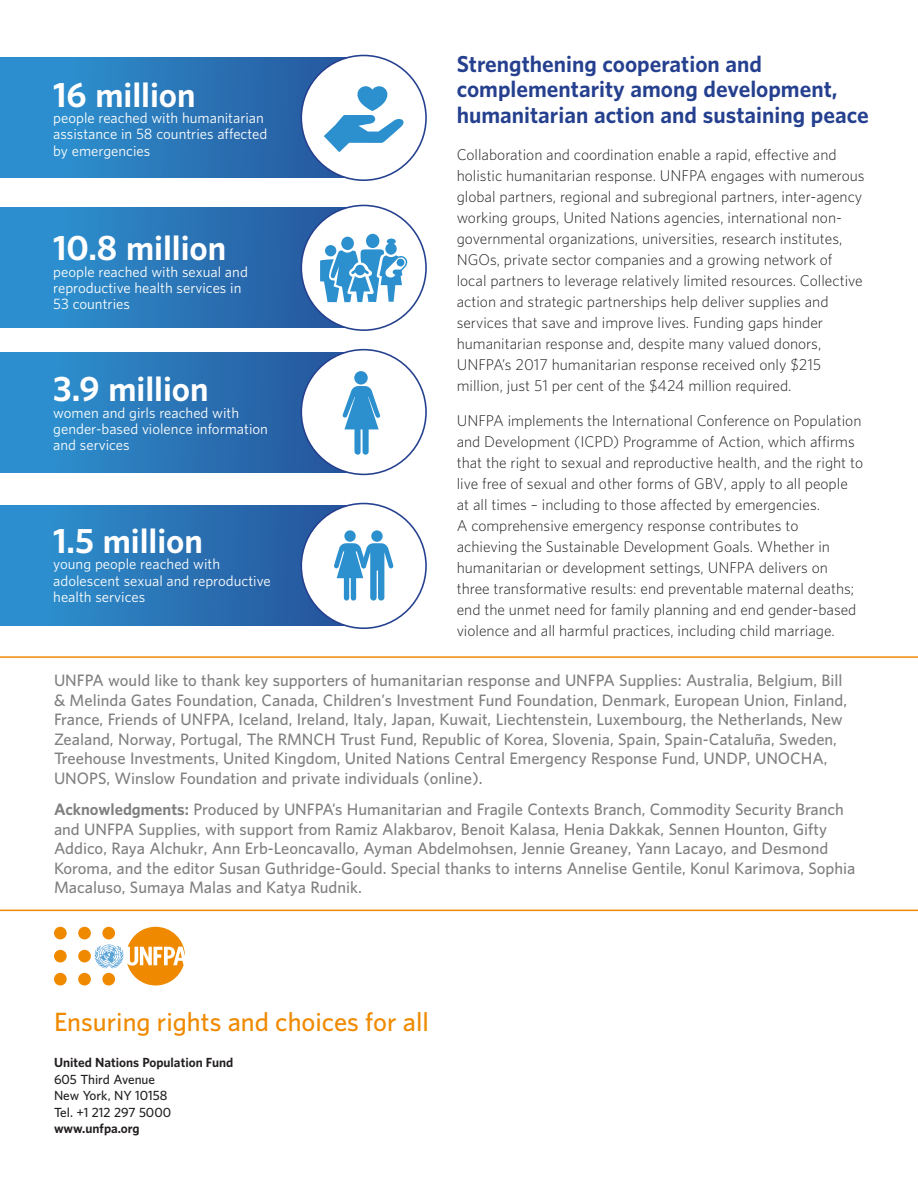
<style>
.page{position:relative;width:918px;height:1188px;background:#fff}
.page>*{position:absolute;margin:0;border:0;box-sizing:border-box;transform-origin:0 0}
.Key_fact_2{font:700 31.5px "UNFPA";color:#fff}
.Excerpts{font:600 24px "UNFPA";color:#ef8a00}
.Bubble_headers{font:700 21px/25.5px "UNFPA";color:#25408f}
.t1{font:600 15px/19.5px "UNFPA";color:#808080}
.Flyer_Running_text{font:300 14.25px/21px "UNFPA";color:#231f20}
.Key_fact_2-2{font:13.5px/16.2px "UNFPA Text";color:#fff}
.t2{font:600 12px "UNFPA";color:#231f20}
.t3{font:700 12px "UNFPA";color:#231f20}
.s1{font-weight:700}
</style>
<div class="page">
<div style="left:0;top:352px;width:371px;height:120px;background:linear-gradient(to right,#2e97d4,#254e95)"></div>
<div style="left:0;top:506px;width:371px;height:120px;background:linear-gradient(to right,#2e96d3,#254c94)"></div>
<div style="left:0;top:58px;width:371px;height:120px;background:linear-gradient(to right,#2e97d5,#265298)"></div>
<div style="left:301px;top:55px;width:125px;height:125px;background:#fff;border-radius:50%"></div>
<div style="left:301px;top:55px;width:126px;height:126px;border:2px solid #25408f;border-radius:50%"></div>
<div style="left:0;top:208px;width:371px;height:120px;background:linear-gradient(to right,#2e97d4,#265097)"></div>
<div style="left:301px;top:205px;width:125px;height:125px;background:#fff;border-radius:50%"></div>
<div style="left:301px;top:205px;width:126px;height:126px;border:2px solid #25408f;border-radius:50%"></div>
<div style="left:366px;top:234px;width:13px;height:14px;background:#2c8fce;border-radius:50%"></div>
<svg style="left:320px;top:237px;width:88px;height:65px"></svg>
<div style="left:301px;top:350px;width:125px;height:124px;background:#fff;border-radius:50%"></div>
<div style="left:301px;top:349px;width:126px;height:126px;border:2px solid #25408f;border-radius:50%"></div>
<div style="left:301px;top:504px;width:125px;height:124px;background:#fff;border-radius:50%"></div>
<div style="left:301px;top:503px;width:126px;height:126px;border:2px solid #25408f;border-radius:50%"></div>
<svg style="left:324px;top:86px;width:80px;height:66px"></svg>
<div style="left:344px;top:530px;width:12px;height:12px;background:#2c8fce;border-radius:50%"></div>
<svg style="left:334px;top:543px;width:60px;height:58px"></svg>
<div style="left:371px;top:530px;width:12px;height:12px;background:#2c8fce;border-radius:50%"></div>
<div style="left:354px;top:371px;width:14px;height:14px;background:#2c8fce;border-radius:50%"></div>
<svg style="left:342px;top:386px;width:39px;height:69px"></svg>
<div style="left:78px;top:950px;width:13px;height:12px;background:#ef8a00;border-radius:50%"></div>
<div style="left:78px;top:973px;width:13px;height:12px;background:#ef8a00;border-radius:50%"></div>
<div style="left:78px;top:927px;width:13px;height:12px;background:#ef8a00;border-radius:50%"></div>
<div style="left:54px;top:950px;width:13px;height:12px;background:#ef8a00;border-radius:50%"></div>
<div style="left:54px;top:973px;width:13px;height:12px;background:#ef8a00;border-radius:50%"></div>
<div style="left:54px;top:927px;width:13px;height:12px;background:#ef8a00;border-radius:50%"></div>
<svg style="left:95px;top:927px;width:90px;height:58px"></svg>
<hr style="left:0;top:910px;width:918px;height:1px;background:#ef8a00">
<hr style="left:0;top:656px;width:918px;height:2px;background:#ef8a00">
<p class="Key_fact_2" style="left:53px;top:74px;width:144px">16 million</p>
<p class="Key_fact_2-2" style="left:53px;top:109px;width:216px">people reached with humanitarian assistance in 58 countries affected by emergencies</p>
<p class="Key_fact_2" style="left:53px;top:227px;width:175px">10.8 million</p>
<p class="Key_fact_2-2" style="left:53px;top:263px;width:196px">people reached with sexual and reproductive health services in<br>53 countries</p>
<p class="Key_fact_2" style="left:53px;top:368px;width:157px">3.9 million</p>
<p class="Key_fact_2-2" style="left:53px;top:404px;width:216px">women and girls reached with gender-based violence information and services</p>
<p class="Key_fact_2" style="left:53px;top:520px;width:151px">1.5 million</p>
<p class="Key_fact_2-2" style="left:53px;top:556px;width:219px">young people reached with adolescent sexual and reproductive health services</p>
<p class="Bubble_headers" style="left:457px;top:50px;width:413px">Strengthening cooperation and complementarity among development, humanitarian action and sustaining peace</p>
<p class="Flyer_Running_text" style="left:457px;top:144px;width:410px">Collaboration and coordination enable a rapid, effective and holistic humanitarian response. UNFPA engages with numerous global partners, regional and subregional partners, inter-agency working groups, United Nations agencies, international non&shy;governmental organizations, universities, research institutes, NGOs, private sector companies and a growing network of local partners to leverage relatively limited resources. Collective action and strategic partnerships help deliver supplies and services that save and improve lives. Funding gaps hinder humanitarian response and, despite many valued donors, UNFPA’s 2017 humanitarian response received only $215 million, just 51 per cent of the $424 million required.</p>
<p class="Flyer_Running_text" style="left:457px;top:410px;width:408px">UNFPA implements the International Conference on Population and Development (ICPD) Programme of Action, which affirms that the right to sexual and reproductive health, and the right to live free of sexual and other forms of GBV, apply to all people at all times – including to those affected by emergencies.<br>A comprehensive emergency response contributes to<br>achieving the Sustainable Development Goals. Whether in humanitarian or development settings, UNFPA delivers on three transformative results: end preventable maternal deaths; end the unmet need for family planning and end gender-based violence and all harmful practices, including child marriage.</p>
<p class="t1" style="left:54px;top:670px;width:795px">UNFPA would like to thank key supporters of humanitarian response and UNFPA Supplies: Australia, Belgium, Bill &amp; Melinda Gates Foundation, Canada, Children’s Investment Fund Foundation, Denmark, European Union, Finland, France, Friends of UNFPA, Iceland, Ireland, Italy, Japan, Kuwait, Liechtenstein, Luxembourg, the Netherlands, New Zealand, Norway, Portugal, The RMNCH Trust Fund, Republic of Korea, Slovenia, Spain, Spain-Cataluña, Sweden, Treehouse Investments, United Kingdom, United Nations Central Emergency Response Fund, UNDP, UNOCHA, UNOPS, Winslow Foundation and private individuals (online).</p>
<p class="t1" style="left:54px;top:799px;width:803px"><span class="s1">Acknowledgments:</span> Produced by UNFPA’s Humanitarian and Fragile Contexts Branch, Commodity Security Branch and UNFPA Supplies, with support from Ramiz Alakbarov, Benoit Kalasa, Henia Dakkak, Sennen Hounton, Gifty Addico, Raya Alchukr, Ann Erb-Leoncavallo, Ayman Abdelmohsen, Jennie Greaney, Yann Lacayo, and Desmond Koroma, and the editor Susan Guthridge-Gould. Special thanks to interns Annelise Gentile, Konul Karimova, Sophia Macaluso, Sumaya Malas and Katya Rudnik.</p>
<p class="Excerpts" style="left:54px;top:1006px;width:376px">Ensuring rights and choices for all</p>
<p class="t3" style="left:54px;top:1055px;width:181px">United Nations Population Fund</p>
<p class="t2" style="left:54px;top:1071px;width:103px">605 Third Avenue</p>
<p class="t2" style="left:54px;top:1088px;width:115px">New York, NY 10158</p>
<p class="t2" style="left:54px;top:1104px;width:119px">Tel. +1 212 297 5000</p>
<p class="t3" style="left:54px;top:1121px;width:87px">www.unfpa.org</p>
</div>
